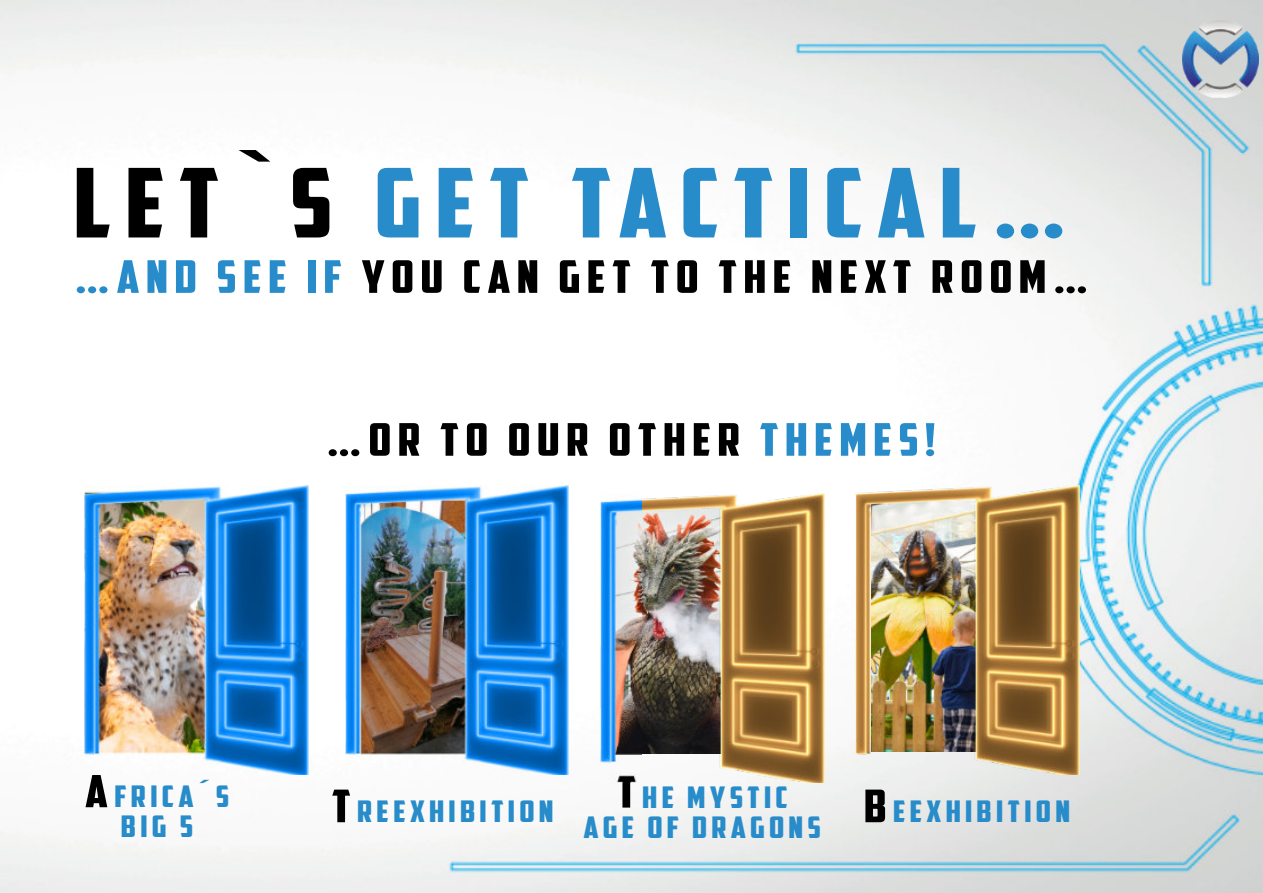
<style>
.page{position:relative;width:1263px;height:893px;background:#fff}
.page>*{position:absolute;margin:0;border:0;box-sizing:border-box;transform-origin:0 0}
.t1{font:96px "American Captain";letter-spacing:.125em;color:#278cc9;scale:1.16 1}
.t2{font:45px "American Captain";letter-spacing:.125em;color:#000;scale:1.16 1}
.t3{font:30px/30px "American Captain";letter-spacing:.125em;color:#278cc9;text-align:center;scale:1.16 1}
.s1{color:#000}
.s2{color:#278cc9}
.s3{font-size:45px;color:#000}
</style>
<div class="page">
<img style="left:0;top:0;width:1263px;height:893px">
<div style="left:20px;top:220px;width:489px;height:512px;background:#fff"></div>
<img style="left:1183px;top:20px;width:76px;height:78px">
<img style="left:345px;top:486px;width:224px;height:289px">
<img style="left:641px;top:493px;width:183px;height:289px">
<img style="left:601px;top:493px;width:40px;height:289px">
<img style="left:855px;top:486px;width:224px;height:289px">
<img style="left:85px;top:486px;width:223px;height:289px">
<h1 class="t1" style="left:73px;top:165px;width:859px"><span class="s1">LET`S</span> GET TACTICAL…</h1>
<h2 class="t2" style="left:74px;top:259px;width:876px"><span class="s2">…AND SEE IF</span> YOU CAN GET TO THE NEXT ROOM…</h2>
<h2 class="t2" style="left:326px;top:422px;width:527px">…OR TO OUR OTHER <span class="s2">THEMES!</span></h2>
<p class="t3" style="left:85px;top:785px;width:126px"><span class="s3">A</span>FRICA´S<br>BIG 5</p>
<p class="t3" style="left:584px;top:785px;width:206px"><span class="s3">T</span>HE MYSTIC<br>AGE OF DRAGONS</p>
<p class="t3" style="left:332px;top:800px;width:193px"><span class="s3">T</span>REEXHIBITION</p>
<p class="t3" style="left:864px;top:800px;width:179px"><span class="s3">B</span>EEXHIBITION</p>
</div>
